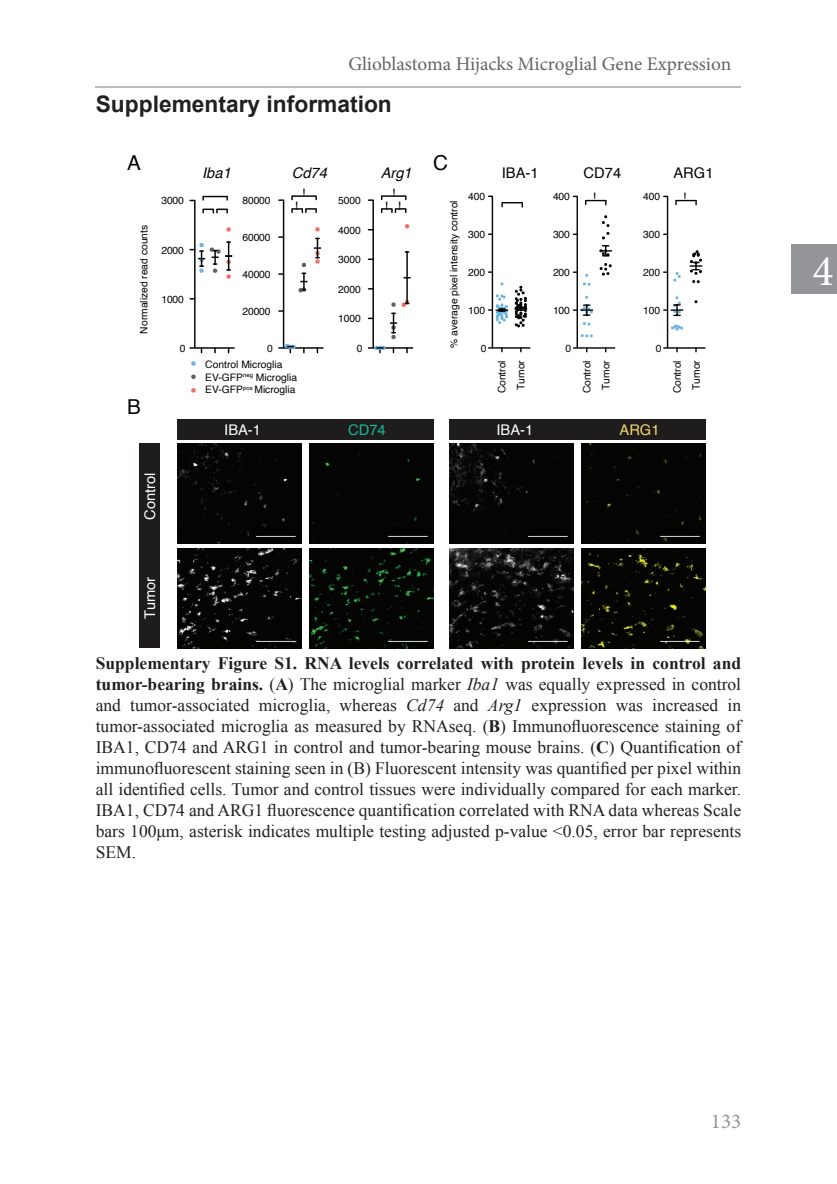
<style>
.page{position:relative;width:837px;height:1184px;background:#fff}
.page>*{position:absolute;margin:0;border:0;box-sizing:border-box;transform-origin:0 0}
.t1{font:43.75px "Minion Pro";color:#fff}
.t2{font:700 22.75px "Arial";color:#231f20}
.t3{font:21px "Minion Pro";color:#939598}
.t4{font:20.65px "Helvetica";color:#040503}
.t5{font:19.25px "Minion Pro";color:#636366}
.t6{font:17.5px/21px "Times New Roman";color:#231f20;text-align:justify}
.t7{font:14.7px "Helvetica";color:#fff}
.t8{font:14.7px "Helvetica";color:#040503}
.t9{font:italic 14.7px "Helvetica";color:#040503}
.t10{font:14.7px "Helvetica";color:#17b899}
.t11{font:14.7px "Helvetica";color:#f5d66d}
.t12{font:11.55px "Arial";color:#040503}
.t13{font:10.33px/18.9px "Helvetica";color:#040503;text-align:center}
.s1{font-weight:700}
.s2{font-style:italic}
</style>
<div class="page">
<hr style="left:96px;top:86px;width:645px;height:2px;background:#babbbe">
<div style="left:790px;top:245px;width:46px;height:49px;background:#939598"></div>
<div style="left:177px;top:443px;width:124px;height:100px;background:#040503"></div>
<img style="left:177px;top:548px;width:124px;height:100px">
<img style="left:309px;top:548px;width:124px;height:100px">
<div style="left:309px;top:443px;width:124px;height:100px;background:#040503"></div>
<img style="left:449px;top:443px;width:124px;height:100px">
<img style="left:449px;top:548px;width:124px;height:100px">
<img style="left:581px;top:548px;width:124px;height:100px">
<div style="left:581px;top:443px;width:124px;height:100px;background:#040503"></div>
<div style="left:177px;top:419px;width:256px;height:21px;background:#1f1c1d"></div>
<div style="left:449px;top:419px;width:256px;height:21px;background:#1f1c1d"></div>
<div style="left:139px;top:443px;width:21px;height:205px;background:#1f1c1d"></div>
<hr style="left:492px;top:347px;width:38px;height:2px;background:#040503">
<hr style="left:491px;top:196px;width:2px;height:152px;background:#040503">
<svg style="left:488px;top:294px;width:20px;height:30px"></svg>
<svg style="left:514px;top:286px;width:13px;height:41px"></svg>
<svg style="left:501px;top:202px;width:22px;height:5px"></svg>
<hr style="left:577px;top:347px;width:38px;height:2px;background:#040503">
<svg style="left:583px;top:322px;width:7px;height:4px"></svg>
<svg style="left:580px;top:334px;width:12px;height:3px"></svg>
<svg style="left:599px;top:263px;width:12px;height:13px"></svg>
<hr style="left:576px;top:196px;width:1px;height:152px;background:#040503">
<svg style="left:573px;top:271px;width:17px;height:15px"></svg>
<svg style="left:573px;top:296px;width:20px;height:20px"></svg>
<svg style="left:599px;top:215px;width:12px;height:41px"></svg>
<svg style="left:585px;top:200px;width:21px;height:5px"></svg>
<hr style="left:667px;top:347px;width:38px;height:2px;background:#040503">
<svg style="left:673px;top:272px;width:7px;height:10px"></svg>
<svg style="left:671px;top:324px;width:12px;height:7px"></svg>
<hr style="left:666px;top:196px;width:2px;height:152px;background:#040503">
<svg style="left:663px;top:296px;width:20px;height:20px"></svg>
<svg style="left:689px;top:250px;width:13px;height:33px"></svg>
<svg style="left:675px;top:200px;width:21px;height:5px"></svg>
<hr style="left:195px;top:347px;width:39px;height:2px;background:#040503">
<svg style="left:226px;top:227px;width:5px;height:5px"></svg>
<hr style="left:194px;top:200px;width:1px;height:148px;background:#040503">
<svg style="left:190px;top:241px;width:42px;height:38px"></svg>
<svg style="left:202px;top:209px;width:26px;height:4px"></svg>
<svg style="left:202px;top:196px;width:26px;height:4px"></svg>
<hr style="left:283px;top:347px;width:40px;height:2px;background:#040503">
<svg style="left:315px;top:227px;width:5px;height:5px"></svg>
<hr style="left:283px;top:200px;width:1px;height:148px;background:#040503">
<svg style="left:279px;top:343px;width:17px;height:10px"></svg>
<svg style="left:298px;top:262px;width:9px;height:31px"></svg>
<hr style="left:316px;top:238px;width:2px;height:20px;background:#040503">
<svg style="left:314px;top:247px;width:7px;height:17px"></svg>
<svg style="left:291px;top:208px;width:26px;height:4px"></svg>
<hr style="left:292px;top:195px;width:24px;height:2px;background:#040503">
<hr style="left:373px;top:347px;width:40px;height:2px;background:#040503">
<svg style="left:405px;top:224px;width:4px;height:5px"></svg>
<hr style="left:372px;top:200px;width:2px;height:148px;background:#040503">
<svg style="left:368px;top:345px;width:17px;height:8px"></svg>
<hr style="left:392px;top:313px;width:2px;height:20px;background:#040503">
<svg style="left:390px;top:322px;width:7px;height:17px"></svg>
<hr style="left:406px;top:252px;width:1px;height:51px;background:#040503">
<svg style="left:391px;top:300px;width:18px;height:14px"></svg>
<svg style="left:381px;top:208px;width:25px;height:4px"></svg>
<hr style="left:381px;top:195px;width:24px;height:2px;background:#040503">
<svg style="left:191px;top:361px;width:5px;height:5px"></svg>
<svg style="left:191px;top:374px;width:5px;height:5px"></svg>
<svg style="left:191px;top:388px;width:5px;height:5px"></svg>
<p class="t5" style="left:348px;top:51px;width:384px">Glioblastoma Hijacks Microglial Gene Expression</p>
<h2 class="t2" style="left:96px;top:89px;width:297px">Supplementary information</h2>
<p class="t4" style="left:127px;top:147px;width:15px">A</p>
<p class="t4" style="left:433px;top:147px;width:16px">C</p>
<p class="t9" style="left:202px;top:161px;width:30px">Iba1</p>
<p class="t9" style="left:292px;top:161px;width:37px">Cd74</p>
<p class="t9" style="left:380px;top:161px;width:33px">Arg1</p>
<p class="t8" style="left:501px;top:161px;width:38px">IBA-1</p>
<p class="t8" style="left:583px;top:161px;width:39px">CD74</p>
<p class="t8" style="left:673px;top:161px;width:42px">ARG1</p>
<p class="t13" style="left:444px;top:348px;width:149px;rotate:-90deg">% average pixel intensity control</p>
<p class="t12" style="left:302px;top:185px;width:5px">!</p>
<p class="t12" style="left:392px;top:185px;width:5px">!</p>
<p class="t13" style="left:468px;top:187px;width:18px">400</p>
<p class="t13" style="left:553px;top:187px;width:18px">400</p>
<p class="t12" style="left:593px;top:190px;width:5px">!</p>
<p class="t13" style="left:643px;top:187px;width:18px">400</p>
<p class="t12" style="left:683px;top:190px;width:5px">!</p>
<p class="t13" style="left:338px;top:191px;width:24px">5000</p>
<p class="t13" style="left:242px;top:191px;width:30px">80000</p>
<p class="t13" style="left:161px;top:192px;width:24px">3000</p>
<p class="t12" style="left:295px;top:198px;width:5px">!</p>
<p class="t12" style="left:385px;top:198px;width:18px">! !</p>
<p class="t13" style="left:135px;top:334px;width:110px;rotate:-90deg">Normalized read counts</p>
<p class="t13" style="left:338px;top:221px;width:24px">4000</p>
<p class="t13" style="left:468px;top:225px;width:18px">300</p>
<p class="t13" style="left:553px;top:225px;width:18px">300</p>
<p class="t13" style="left:643px;top:225px;width:18px">300</p>
<p class="t13" style="left:242px;top:228px;width:30px">60000</p>
<p class="t13" style="left:161px;top:241px;width:24px">2000</p>
<p class="t13" style="left:338px;top:250px;width:24px">3000</p>
<p class="t13" style="left:468px;top:263px;width:18px">200</p>
<p class="t13" style="left:553px;top:263px;width:18px">200</p>
<p class="t13" style="left:643px;top:263px;width:18px">200</p>
<p class="t13" style="left:242px;top:265px;width:30px">40000</p>
<p class="t13" style="left:338px;top:280px;width:24px">2000</p>
<p class="t13" style="left:161px;top:290px;width:24px">1000</p>
<p class="t13" style="left:468px;top:301px;width:18px">100</p>
<p class="t13" style="left:553px;top:301px;width:18px">100</p>
<p class="t13" style="left:643px;top:301px;width:18px">100</p>
<p class="t13" style="left:242px;top:302px;width:30px">20000</p>
<p class="t13" style="left:338px;top:309px;width:24px">1000</p>
<p class="t13" style="left:480px;top:339px;width:7px">0</p>
<p class="t13" style="left:565px;top:339px;width:7px">0</p>
<p class="t13" style="left:655px;top:339px;width:7px">0</p>
<p class="t13" style="left:356px;top:339px;width:7px">0</p>
<p class="t13" style="left:267px;top:339px;width:7px">0</p>
<p class="t13" style="left:180px;top:339px;width:7px">0</p>
<p class="t4" style="left:127px;top:391px;width:15px">B</p>
<p class="t7" style="left:138px;top:520px;width:49px;rotate:-90deg">Control</p>
<p class="t7" style="left:138px;top:619px;width:43px;rotate:-90deg">Tumor</p>
<p class="t13" style="left:205px;top:359px;width:93px;line-height:12.4px;text-align:left">Control Microglia<br>EV-GFP<sup>neg</sup> Microglia<br>EV-GFP<sup>pos</sup> Microglia</p>
<p class="t13" style="left:492px;top:393px;width:35px;rotate:-90deg">Control<br>Tumor</p>
<p class="t13" style="left:577px;top:393px;width:35px;rotate:-90deg">Control<br>Tumor</p>
<p class="t13" style="left:667px;top:393px;width:35px;rotate:-90deg">Control<br>Tumor</p>
<p class="t7" style="left:224px;top:418px;width:38px">IBA-1</p>
<p class="t10" style="left:348px;top:418px;width:39px">CD74</p>
<p class="t7" style="left:496px;top:418px;width:38px">IBA-1</p>
<p class="t11" style="left:619px;top:418px;width:42px">ARG1</p>
<p class="t6" style="left:96px;top:652px;width:646px"><span class="s1">Supplementary Figure S1. RNA levels correlated with protein levels in control and tumor-bearing brains.</span> (<span class="s1">A</span>) The microglial marker <span class="s2">Iba1</span> was equally expressed in control and tumor-associated microglia, whereas <span class="s2">Cd74</span> and <span class="s2">Arg1</span> expression was increased in tumor-associated microglia as measured by RNAseq. (<span class="s1">B</span>) Immunofluorescence staining of IBA1, CD74 and ARG1 in control and tumor-bearing mouse brains. (<span class="s1">C</span>) Quantification of immunofluorescent staining seen in (B) Fluorescent intensity was quantified per pixel within all identified cells. Tumor and control tissues were individually compared for each marker.<br>IBA1, CD74 and ARG1 fluorescence quantification correlated with RNA data whereas Scale bars 100μm, asterisk indicates multiple testing adjusted p-value &lt;0.05, error bar represents SEM.</p>
<h1 class="t1" style="left:812px;top:242px;width:22px">4</h1>
<p class="t3" style="left:710px;top:1107px;width:32px">133</p>
</div>
